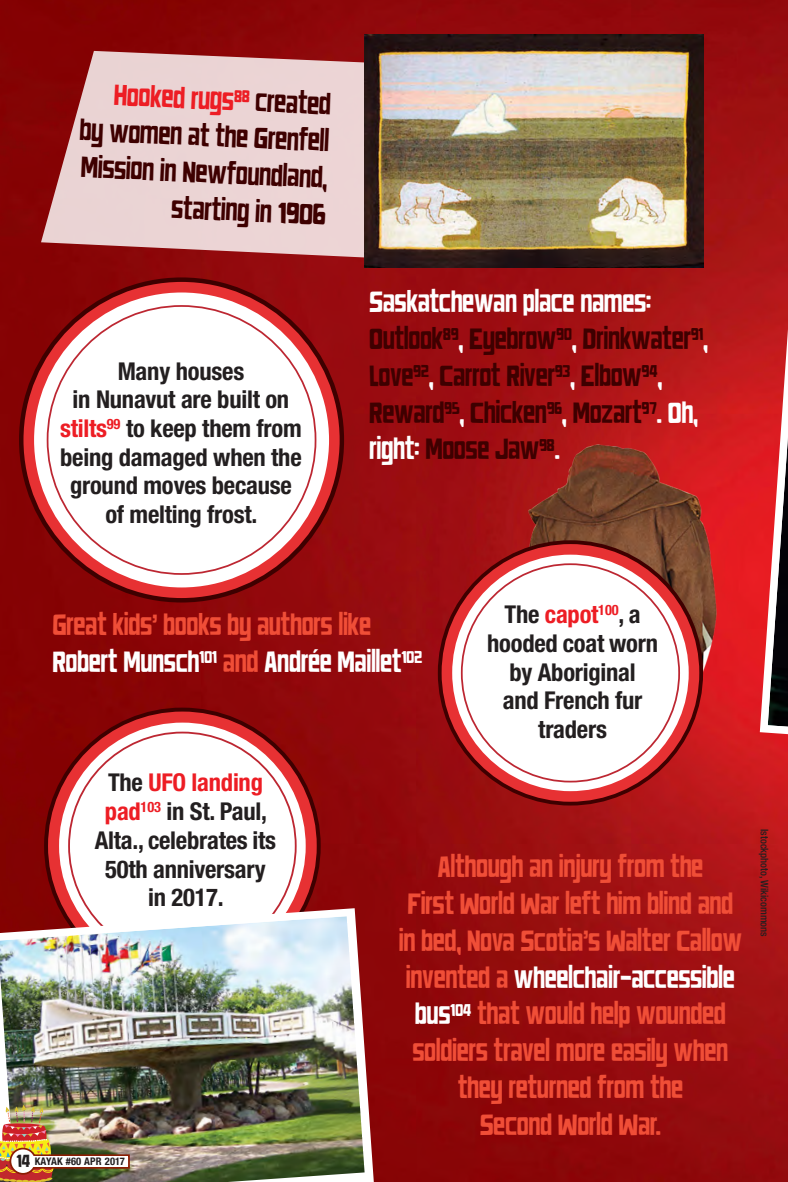
<style>
.page{position:relative;width:788px;height:1182px;background:#fff}
.page>*{position:absolute;margin:0;border:0;box-sizing:border-box;transform-origin:0 0}
.DECK{font:26.25px/36.8px "Atrofobia";letter-spacing:.01em;color:#f04e37}
.DECK-2{font:26.25px/36.8px "Atrofobia";letter-spacing:.01em;color:#3e0000;text-align:right}
.DECK-3{font:700 condensed 24.5px/28.7px "Helvetica Neue LT Std";letter-spacing:-.01em;color:#231f20;text-align:center}
.NF_Text_No_Indent{font:500 condensed 10.5px "Helvetica Neue LT Std";color:#231f20}
.t1{font:700 condensed 10.5px "Helvetica Neue LT Std";letter-spacing:.02em;color:#231f20}
.s1{color:#ed1d24}
.s2{color:#fff}
.s3{font-family:"Atrofobia";font-weight:400;font-stretch:normal;font-size:15.75px;color:#fff}
.s4{font-family:"Atrofobia";font-weight:400;font-stretch:normal;font-size:15.75px}
</style>
<div class="page">
<img style="left:0;top:0;width:787px;height:1181px">
<svg style="left:41px;top:51px;width:324px;height:213px;background:#dab1b2"></svg>
<div style="left:19px;top:277px;width:325px;height:325px;border:14px solid #3e0000;border-radius:50%"></div>
<svg style="left:29px;top:287px;width:305px;height:305px"></svg>
<div style="left:23px;top:282px;width:316px;height:316px;border:11px solid #e73133;border-radius:50%"></div>
<div style="left:48px;top:306px;width:267px;height:268px;background:#fff;border-radius:50%"></div>
<img style="left:365px;top:35px;width:338px;height:233px">
<svg style="left:54px;top:717px;width:257px;height:257px"></svg>
<div style="left:48px;top:711px;width:269px;height:269px;border:11px solid #e73133;border-radius:50%"></div>
<div style="left:69px;top:732px;width:227px;height:227px;background:#fff;border-radius:50%"></div>
<svg style="left:755px;top:261px;width:32px;height:498px"></svg>
<img style="left:0;top:904px;width:379px;height:277px">
<img style="left:500px;top:440px;width:240px;height:240px">
<div style="left:438px;top:540px;width:265px;height:265px;border:14px solid #3e0000;border-radius:50%"></div>
<svg style="left:447px;top:549px;width:246px;height:247px"></svg>
<div style="left:441px;top:544px;width:258px;height:257px;border:11px solid #e73133;border-radius:50%"></div>
<div style="left:461px;top:564px;width:218px;height:217px;background:#fff;border-radius:50%"></div>
<img style="left:0;top:1104px;width:131px;height:78px">
<p class="DECK-2" style="left:83px;top:75px;width:251px;rotate:3deg"><span class="s1">Hooked rugs</span><sup>88</sup> created<br>by women at the Grenfell<br>Mission in Newfoundland, starting in 1906</p>
<p class="DECK-3" style="left:60px;top:356px;width:243px">Many houses<br>in Nunavut are built on <span class="s1">stilts</span><sup>99</sup> to keep them from being damaged when the ground moves because of melting frost.</p>
<p class="DECK-2" style="left:369px;top:284px;width:340px;text-align:left"><span class="s2">Saskatchewan place names:<br></span>Outlook<sup>89</sup><span class="s2">,</span> Eyebrow<sup>90</sup><span class="s2">,</span> Drinkwater<sup>91</sup><span class="s2">,<br></span>Love<sup>92</sup><span class="s2">,</span> Carrot River<sup>93</sup><span class="s2">,</span> Elbow<sup>94</sup><span class="s2">,<br></span>Reward<sup>95</sup><span class="s2">,</span> Chicken<sup>96</sup><span class="s2">,</span> Mozart<sup>97</sup><span class="s2">. Oh, right:</span> Moose Jaw<sup>98</sup><span class="s2">.</span></p>
<p class="DECK" style="left:53px;top:607px;width:371px">Great kids’ books by authors like<br><span class="s2">Robert Munsch</span><sup>101</sup> and <span class="s2">Andrée Maillet</span><sup>102</sup></p>
<p class="DECK-3" style="left:487px;top:600px;width:172px">The <span class="s1">capot</span><sup>100</sup>, a hooded coat worn by Aboriginal<br>and French fur traders</p>
<p class="DECK-3" style="left:95px;top:768px;width:183px">The <span class="s1">UFO landing pad</span><sup>103</sup> in St. Paul,<br>Alta., celebrates its<br>50th anniversary in 2017.</p>
<p class="t1" style="left:15px;top:1154px;width:112px"><span class="s3">14</span><span class="s4">14</span> KAYAK #60 APR 2017</p>
<p class="DECK" style="left:399px;top:848px;width:344px;text-align:center">Although an injury from the<br>First World War left him blind and in bed, Nova Scotia’s Walter Callow invented a <span class="s2">wheelchair-accessible bus</span><sup>104</sup> that would help wounded soldiers travel more easily when they returned from the<br>Second World War.</p>
<p class="NF_Text_No_Indent" style="left:770px;top:829px;width:109px;rotate:90deg">Istockphoto, Wikicommons</p>
</div>
